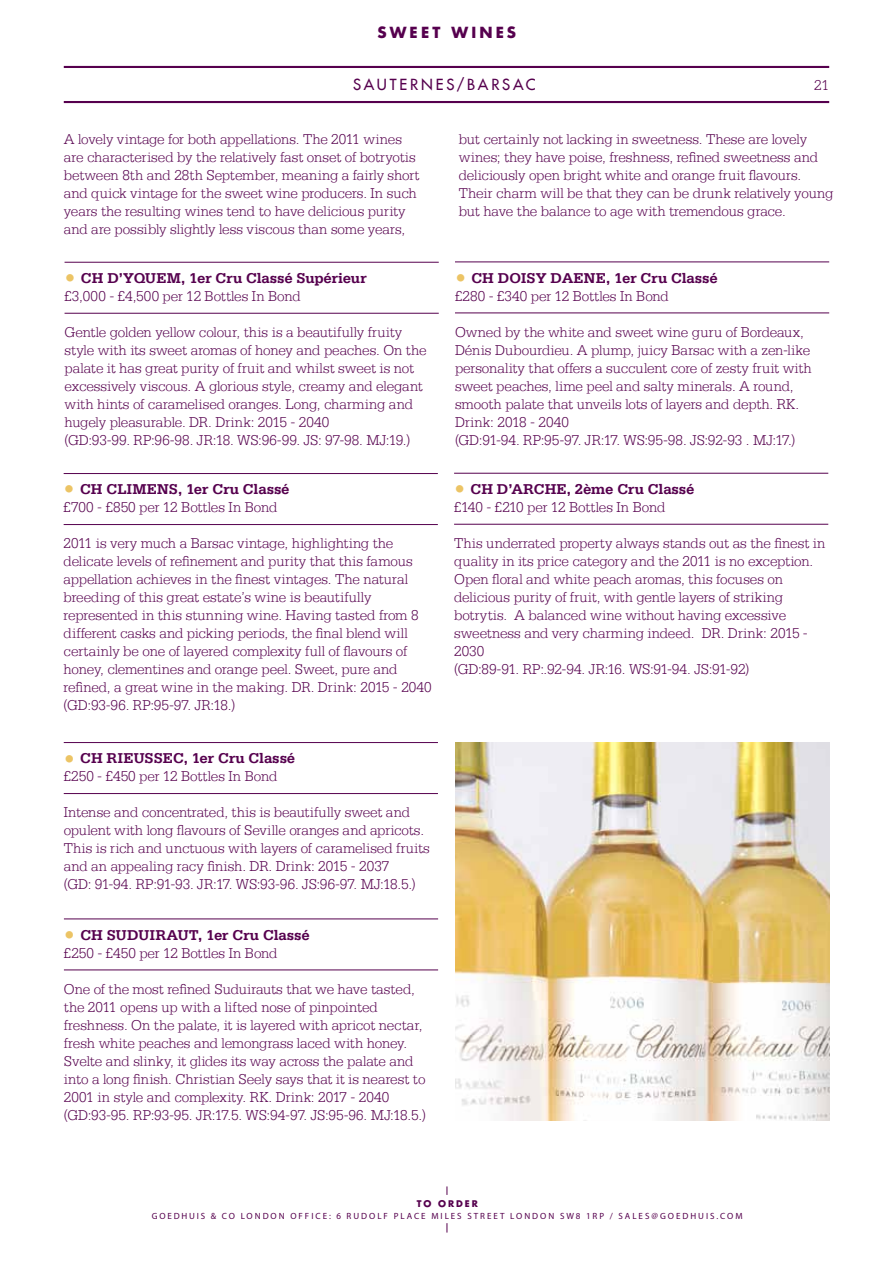
<style>
.page{position:relative;width:893px;height:1263px;background:#fff}
.page>*{position:absolute;margin:0;border:0;box-sizing:border-box;transform-origin:0 0}
.t1{font:300 15px/18px "Serifa Std";letter-spacing:-.005em;color:#56004e}
.t2{font:700 15px/18px "Serifa Std";letter-spacing:-.01em;color:#56004e}
.t3{font:500 15px "Futura Std";letter-spacing:.185em;color:#56004e}
.t4{font:700 15px "Futura Std";letter-spacing:.21em;color:#56004e}
.t5{font:9px "Myriad Pro";letter-spacing:.22em;color:#56004e}
.t6{font:9px "Myriad Pro";letter-spacing:.2em;color:#56004e}
.t7{font:700 9px "Futura Std";letter-spacing:.215em;color:#56004e}
.s1{font-weight:300;font-size:22.5px;color:#ecc465}
.s2{font-weight:300}
.s3{font-size:22.5px;color:#ecc465}
.s4{font-weight:700}
</style>
<div class="page">
<hr style="left:64px;top:101px;width:765px;height:2px;background:#56004e">
<hr style="left:64px;top:66px;width:765px;height:2px;background:#56004e">
<hr style="left:65px;top:262px;width:374px;height:1px;background:#56004e">
<hr style="left:65px;top:313px;width:374px;height:1px;background:#56004e">
<hr style="left:64px;top:473px;width:374px;height:1px;background:#56004e">
<hr style="left:64px;top:524px;width:374px;height:1px;background:#56004e">
<hr style="left:64px;top:742px;width:374px;height:1px;background:#56004e">
<hr style="left:64px;top:793px;width:374px;height:1px;background:#56004e">
<hr style="left:64px;top:919px;width:374px;height:1px;background:#56004e">
<hr style="left:64px;top:970px;width:374px;height:1px;background:#56004e">
<hr style="left:455px;top:262px;width:374px;height:1px;background:#56004e">
<hr style="left:455px;top:313px;width:374px;height:1px;background:#56004e">
<hr style="left:454px;top:473px;width:374px;height:1px;background:#56004e">
<hr style="left:454px;top:524px;width:374px;height:1px;background:#56004e">
<img style="left:455px;top:742px;width:374px;height:379px">
<p class="t4" style="left:377px;top:22px;width:140px">SWEET WINES</p>
<p class="t3" style="left:353px;top:75px;width:184px">SAUTERNES/BARSAC</p>
<p class="t1" style="left:814px;top:76px;width:16px">21</p>
<p class="t1" style="left:64px;top:130px;width:357px">A lovely vintage for both appellations. The 2011 wines are characterised by the relatively fast onset of botryotis between 8th and 28th September, meaning a fairly short and quick vintage for the sweet wine producers. In such years the resulting wines tend to have delicious purity and are possibly slightly less viscous than some years,</p>
<p class="t1" style="left:459px;top:130px;width:376px">but certainly not lacking in sweetness. These are lovely wines; they have poise, freshness, refined sweetness and deliciously open bright white and orange fruit flavours.<br>Their charm will be that they can be drunk relatively young but have the balance to age with tremendous grace.</p>
<p class="t2" style="left:65px;top:269px;width:304px"><span class="s1">•</span> CH D’YQUEM, 1er Cru Classé Supérieur <span class="s2">£3,000 - £4,500 per 12 Bottles In Bond</span></p>
<p class="t1" style="left:65px;top:323px;width:364px">Gentle golden yellow colour, this is a beautifully fruity style with its sweet aromas of honey and peaches. On the palate it has great purity of fruit and whilst sweet is not excessively viscous. A glorious style, creamy and elegant with hints of caramelised oranges. Long, charming and hugely pleasurable. DR. Drink: 2015 - 2040<br>(GD:93-99. RP:96-98. JR:18. WS:96-99. JS: 97-98. MJ:19.)</p>
<p class="t1" style="left:64px;top:480px;width:227px"><span class="s3">•</span> <span class="s4">CH CLIMENS, 1er Cru Classé </span>£700 - £850 per 12 Bottles In Bond</p>
<p class="t1" style="left:64px;top:534px;width:370px">2011 is very much a Barsac vintage, highlighting the delicate levels of refinement and purity that this famous appellation achieves in the finest vintages. The natural breeding of this great estate’s wine is beautifully represented in this stunning wine. Having tasted from 8 different casks and picking periods, the final blend will certainly be one of layered complexity full of flavours of honey, clementines and orange peel. Sweet, pure and refined, a great wine in the making. DR. Drink: 2015 - 2040 (GD:93-96. RP:95-97. JR:18.)</p>
<p class="t1" style="left:455px;top:269px;width:264px"><span class="s3">•</span> <span class="s4">CH DOISY DAENE, 1er Cru Classé </span>£280 - £340 per 12 Bottles In Bond</p>
<p class="t1" style="left:455px;top:323px;width:358px">Owned by the white and sweet wine guru of Bordeaux, Dénis Dubourdieu. A plump, juicy Barsac with a zen-like personality that offers a succulent core of zesty fruit with sweet peaches, lime peel and salty minerals. A round, smooth palate that unveils lots of layers and depth. RK.<br>Drink: 2018 - 2040<br>(GD:91-94. RP:95-97. JR:17. WS:95-98. JS:92-93 . MJ:17.)</p>
<p class="t1" style="left:454px;top:480px;width:242px"><span class="s3">•</span> <span class="s4">CH D’ARCHE, 2ème Cru Classé </span>£140 - £210 per 12 Bottles In Bond</p>
<p class="t1" style="left:454px;top:534px;width:373px">This underrated property always stands out as the finest in quality in its price category and the 2011 is no exception.<br>Open floral and white peach aromas, this focuses on delicious purity of fruit, with gentle layers of striking botrytis. A balanced wine without having excessive sweetness and very charming indeed. DR. Drink: 2015 - 2030<br>(GD:89-91. RP:.92-94. JR:16. WS:91-94. JS:91-92)</p>
<p class="t1" style="left:64px;top:749px;width:233px"><span class="s3">•</span> <span class="s4">CH RIEUSSEC, 1er Cru Classé </span>£250 - £450 per 12 Bottles In Bond</p>
<p class="t1" style="left:64px;top:803px;width:368px">Intense and concentrated, this is beautifully sweet and opulent with long flavours of Seville oranges and apricots.<br>This is rich and unctuous with layers of caramelised fruits and an appealing racy finish. DR. Drink: 2015 - 2037<br>(GD: 91-94. RP:91-93. JR:17. WS:93-96. JS:96-97. MJ:18.5.)</p>
<p class="t1" style="left:64px;top:926px;width:247px"><span class="s3">•</span> <span class="s4">CH SUDUIRAUT, 1er Cru Classé </span>£250 - £450 per 12 Bottles In Bond</p>
<p class="t1" style="left:64px;top:980px;width:363px">One of the most refined Suduirauts that we have tasted, the 2011 opens up with a lifted nose of pinpointed freshness. On the palate, it is layered with apricot nectar, fresh white peaches and lemongrass laced with honey.<br>Svelte and slinky, it glides its way across the palate and into a long finish. Christian Seely says that it is nearest to 2001 in style and complexity. RK. Drink: 2017 - 2040 (GD:93-95. RP:93-95. JR:17.5. WS:94-97. JS:95-96. MJ:18.5.)</p>
<p class="t7" style="left:417px;top:1197px;width:63px">TO ORDER</p>
<p class="t6" style="left:152px;top:1210px;width:166px">GOEDHUIS &amp; CO LONDO N OFFICE</p>
<p class="t5" style="left:329px;top:1210px;width:33px">: 6 RUDOL</p>
<p class="t5" style="left:384px;top:1210px;width:37px">F PLACE</p>
<p class="t5" style="left:431px;top:1210px;width:16px">MILES</p>
<p class="t5" style="left:467px;top:1210px;width:20px">STREE</p>
<p class="t5" style="left:500px;top:1210px;width:139px">T LONDO N SW8 1RP / SALES</p>
<p class="t5" style="left:651px;top:1210px;width:17px">@GOEDHUIS</p>
<p class="t5" style="left:716px;top:1210px;width:12px">.COM</p>
</div>
